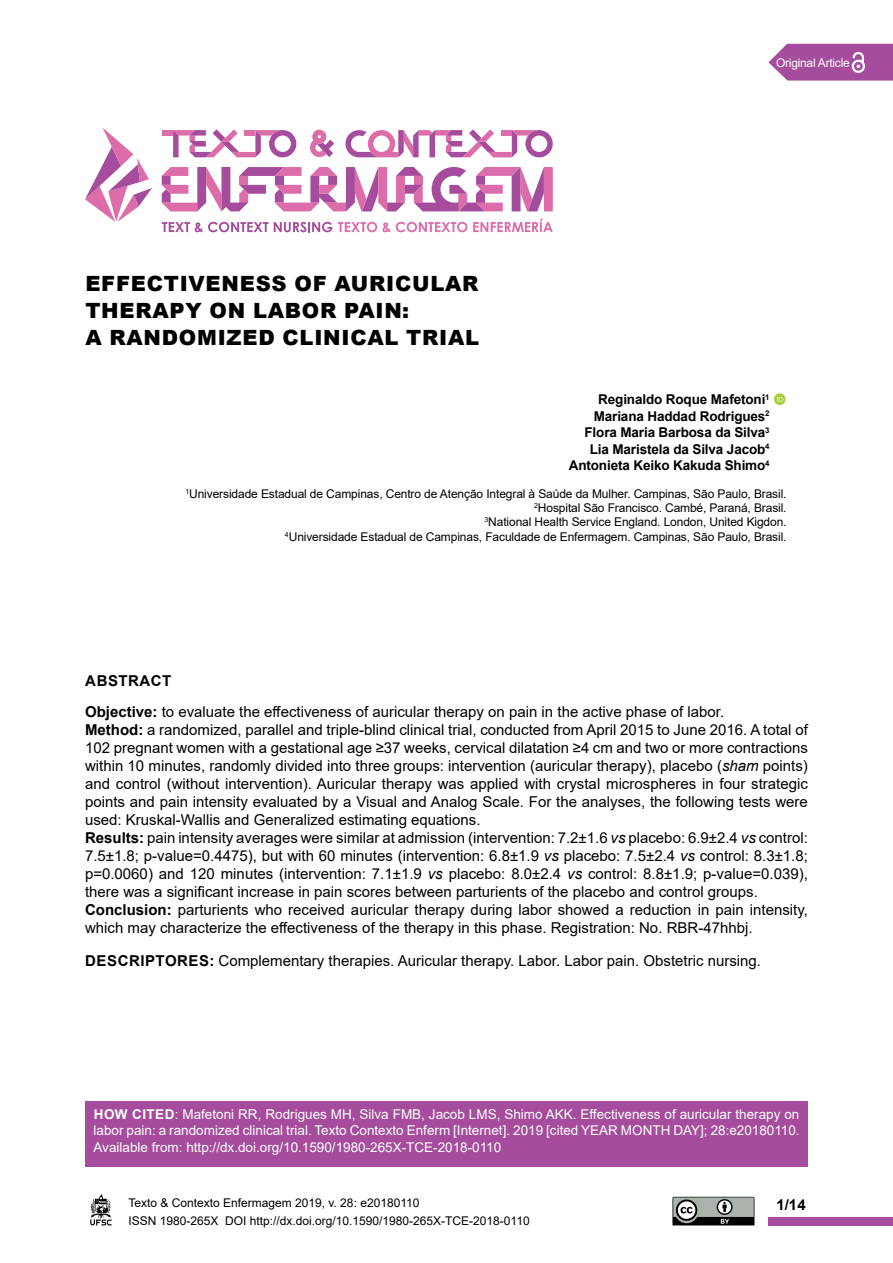
<style>
.page{position:relative;width:893px;height:1263px;background:#fff}
.page>*{position:absolute;margin:0;border:0;box-sizing:border-box;transform-origin:0 0}
.t1{font:900 21px/27px "Arial";letter-spacing:.035em;color:#000}
.t2{font:15px/18px "Arial";color:#000}
.t3{font:700 15px "Arial";color:#000}
.t4{font:13.5px/16.2px "Arial";color:#fff;text-align:justify}
.t5{font:700 13.5px/16.5px "Arial";letter-spacing:-.01em;color:#000;text-align:right}
.t6{font:12px/14.4px "Arial";letter-spacing:-.01em;color:#000}
.t7{font:12px "Arial";letter-spacing:-.02em;color:#fff}
.s1{font-weight:700}
.s2{font-style:italic}
</style>
<div class="page">
<div style="left:769px;top:1217px;width:124px;height:8px;background:#a54d9c"></div>
<svg style="left:90px;top:1194px;width:22px;height:31px"></svg>
<svg style="left:162px;top:167px;width:391px;height:45px"></svg>
<div style="left:162px;top:130px;width:11px;height:6px;background:#dd6daa"></div>
<svg style="left:173px;top:129px;width:123px;height:28px"></svg>
<svg style="left:310px;top:129px;width:243px;height:28px"></svg>
<svg style="left:162px;top:222px;width:106px;height:10px"></svg>
<svg style="left:274px;top:222px;width:58px;height:10px"></svg>
<svg style="left:338px;top:222px;width:129px;height:10px"></svg>
<svg style="left:473px;top:219px;width:80px;height:13px"></svg>
<svg style="left:85px;top:128px;width:67px;height:94px"></svg>
<svg style="left:768px;top:44px;width:125px;height:37px;background:#af61a7"></svg>
<svg style="left:672px;top:1197px;width:83px;height:29px;background:#777b78"></svg>
<div style="left:85px;top:1101px;width:723px;height:66px;background:#a54d9c"></div>
<h1 class="t1" style="left:85px;top:270px;width:395px">EFFECTIVENESS OF AURICULAR<br>THERAPY ON LABOR PAIN:<br>A RANDOMIZED CLINICAL TRIAL</h1>
<p class="t7" style="left:776px;top:54px;width:75px">Original Article</p>
<p class="t5" style="left:569px;top:392px;width:202px">Reginaldo Roque Mafetoni<sup>1<br></sup>Mariana Haddad Rodrigues<sup>2<br></sup>Flora Maria Barbosa da Silva<sup>3<br></sup>Lia Maristela da Silva Jacob<sup>4<br></sup>Antonieta Keiko Kakuda Shimo<sup>4</sup></p>
<p class="t6" style="left:185px;top:486px;width:603px;text-align:right"><sup>1</sup>Universidade Estadual de Campinas, Centro de Atenção Integral à Saúde da Mulher. Campinas, São Paulo, Brasil.<br><sup>2</sup>Hospital São Francisco. Cambé, Paraná, Brasil.<br><sup>3</sup>National Health Service England. London, United Kigdon.<br><sup>4</sup>Universidade Estadual de Campinas, Faculdade de Enfermagem. Campinas, São Paulo, Brasil.</p>
<p class="t2" style="left:85px;top:666px;width:641px;line-height:30.8px"><span class="s1">ABSTRACT<br>Objective:</span> to evaluate the effectiveness of auricular therapy on pain in the active phase of labor.</p>
<p class="t2" style="left:85px;top:721px;width:724px"><span class="s1">Method:</span> a randomized, parallel and triple-blind clinical trial, conducted from April 2015 to June 2016. A total of 102 pregnant women with a gestational age ≥37 weeks, cervical dilatation ≥4 cm and two or more contractions within 10 minutes, randomly divided into three groups: intervention (auricular therapy), placebo (<span class="s2">sham</span> points) and control (without intervention). Auricular therapy was applied with crystal microspheres in four strategic points and pain intensity evaluated by a Visual and Analog Scale. For the analyses, the following tests were used: Kruskal-Wallis and Generalized estimating equations.<br><span class="s1">Results:</span> pain intensity averages were similar at admission (intervention: 7.2±1.6 <span class="s2">vs</span> placebo: 6.9±2.4 <span class="s2">vs</span> control:<br>7.5±1.8; p-value=0.4475), but with 60 minutes (intervention: 6.8±1.9 <span class="s2">vs</span> placebo: 7.5±2.4 <span class="s2">vs</span> control: 8.3±1.8; p=0.0060) and 120 minutes (intervention: 7.1±1.9 <span class="s2">vs</span> placebo: 8.0±2.4 <span class="s2">vs</span> control: 8.8±1.9; p-value=0.039), there was a significant increase in pain scores between parturients of the placebo and control groups.<br><span class="s1">Conclusion:</span> parturients who received auricular therapy during labor showed a reduction in pain intensity, which may characterize the effectiveness of the therapy in this phase. Registration: No. RBR-47hhbj.</p>
<p class="t2" style="left:85px;top:952px;width:677px"><span class="s1">DESCRIPTORES:</span> Complementary therapies. Auricular therapy. Labor. Labor pain. Obstetric nursing.</p>
<p class="t4" style="left:94px;top:1106px;width:708px"><span class="s1">HOW CITED</span>: Mafetoni RR, Rodrigues MH, Silva FMB, Jacob LMS, Shimo AKK. Effectiveness of auricular therapy on labor pain: a randomized clinical trial. Texto Contexto Enferm [Internet]. 2019 [cited YEAR MONTH DAY]; 28:e20180110.<br>Available from: http://dx.doi.org/10.1590/1980-265X-TCE-2018-0110</p>
<p class="t6" style="left:128px;top:1194px;width:403px;line-height:18px">Texto &amp; Contexto Enfermagem 2019, v. 28: e20180110<br>ISSN 1980-265X DOI http://dx.doi.org/10.1590/1980-265X-TCE-2018-0110</p>
<p class="t3" style="left:776px;top:1194px;width:31px">1/14</p>
</div>
